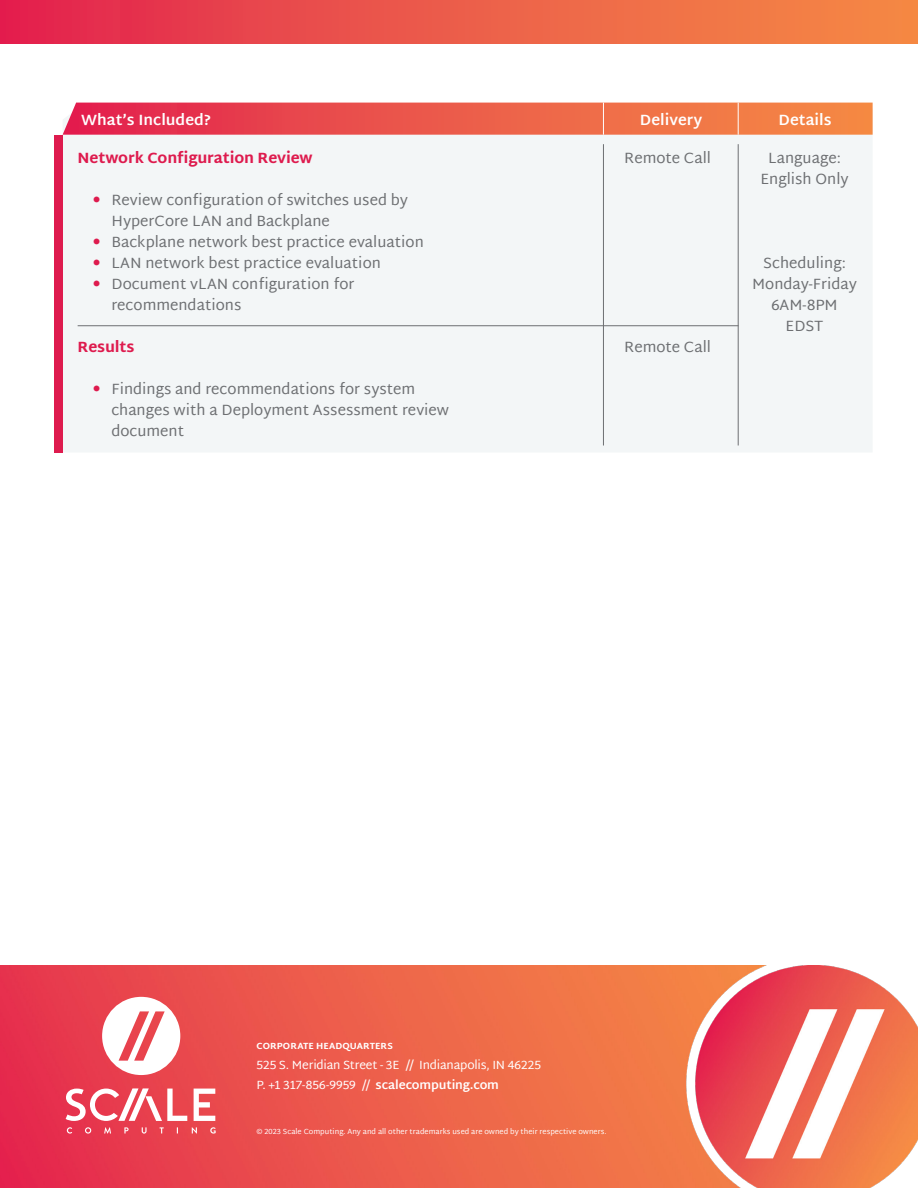
<style>
.page{position:relative;width:918px;height:1188px;background:#fff}
.page>*{position:absolute;margin:0;border:0;box-sizing:border-box;transform-origin:0 0}
.t1{font:15px/21px "Martel Sans";color:#6d6f72}
.t2{font:800 15px "Martel Sans";letter-spacing:-.01em;color:#de1b4e}
.t3{font:700 15px "Martel Sans";color:#fff}
.t4{font:12px "Martel Sans";letter-spacing:-.01em;color:#fff}
.t5{font:800 9px "Martel Sans";letter-spacing:.015em;color:#fff}
.t6{font:7.5px "Martel Sans";color:#fff}
.s1{font-weight:800;font-size:19.5px;color:#de1b4e}
.s2{font-weight:700}
</style>
<div class="page">
<div style="left:0;top:0;width:918px;height:43px;background:linear-gradient(to right,#e3254f,#f58e45)"></div>
<img style="left:0;top:965px;width:918px;height:223px">
<div style="left:63px;top:135px;width:809px;height:317px;background:#f3f6f7"></div>
<hr style="left:738px;top:144px;width:1px;height:302px;background:#6d6f72">
<hr style="left:603px;top:144px;width:1px;height:302px;background:#6d6f72">
<div style="left:54px;top:135px;width:9px;height:318px;background:#de1b4e"></div>
<hr style="left:78px;top:325px;width:660px;height:1px;background:#6d6f72">
<svg style="left:63px;top:103px;width:810px;height:32px;background:#ec5c4c"></svg>
<hr style="left:603px;top:103px;width:1px;height:32px;background:#fff">
<hr style="left:738px;top:103px;width:1px;height:32px;background:#fff">
<svg style="left:67px;top:1127px;width:5px;height:7px"></svg>
<svg style="left:85px;top:1127px;width:6px;height:7px"></svg>
<svg style="left:104px;top:1127px;width:7px;height:7px"></svg>
<svg style="left:124px;top:1127px;width:5px;height:7px"></svg>
<svg style="left:142px;top:1127px;width:5px;height:7px"></svg>
<svg style="left:160px;top:1127px;width:4px;height:7px"></svg>
<svg style="left:192px;top:1127px;width:5px;height:7px"></svg>
<svg style="left:210px;top:1127px;width:6px;height:7px"></svg>
<svg style="left:66px;top:1088px;width:121px;height:33px"></svg>
<svg style="left:194px;top:1089px;width:21px;height:32px"></svg>
<svg style="left:102px;top:997px;width:78px;height:78px"></svg>
<p class="t3" style="left:81px;top:111px;width:132px">What’s Included?</p>
<p class="t3" style="left:640px;top:111px;width:64px">Delivery</p>
<p class="t3" style="left:779px;top:111px;width:54px">Details</p>
<h3 class="t2" style="left:78px;top:149px;width:237px">Network Configuration Review</h3>
<p class="t1" style="left:111px;top:189px;width:298px;text-indent:-20px"><span class="s1">•</span> Review configuration of switches used by<br>HyperCore LAN and Backplane</p>
<p class="t1" style="left:91px;top:231px;width:334px"><span class="s1">•</span> Backplane network best practice evaluation</p>
<p class="t1" style="left:91px;top:252px;width:291px"><span class="s1">•</span> LAN network best practice evaluation</p>
<p class="t1" style="left:111px;top:273px;width:245px;text-indent:-20px"><span class="s1">•</span> Document vLAN configuration for recommendations</p>
<h3 class="t2" style="left:78px;top:338px;width:58px">Results</h3>
<p class="t1" style="left:111px;top:378px;width:339px;text-indent:-20px"><span class="s1">•</span> Findings and recommendations for system changes with a Deployment Assessment review document</p>
<p class="t1" style="left:624px;top:147px;width:88px">Remote Call</p>
<p class="t1" style="left:624px;top:336px;width:88px">Remote Call</p>
<p class="t1" style="left:768px;top:147px;width:74px">Language:</p>
<p class="t1" style="left:760px;top:168px;width:90px">English Only</p>
<p class="t1" style="left:763px;top:252px;width:84px">Scheduling:</p>
<p class="t1" style="left:752px;top:273px;width:106px">Monday-Friday</p>
<p class="t1" style="left:771px;top:294px;width:68px">6AM-8PM</p>
<p class="t1" style="left:786px;top:315px;width:39px">EDST</p>
<p class="t5" style="left:257px;top:1041px;width:138px">CORPORATE HEADQUARTERS</p>
<p class="t4" style="left:256px;top:1058px;width:286px">525 S. Meridian Street - 3E // Indianapolis, IN 46225</p>
<p class="t4" style="left:256px;top:1078px;width:244px">P. +1 317-856-9959 // <span class="s2">scalecomputing.com</span></p>
<p class="t6" style="left:256px;top:1127px;width:351px">© 2023 Scale Computing. Any and all other trademarks used are owned by their respective owners.</p>
</div>
